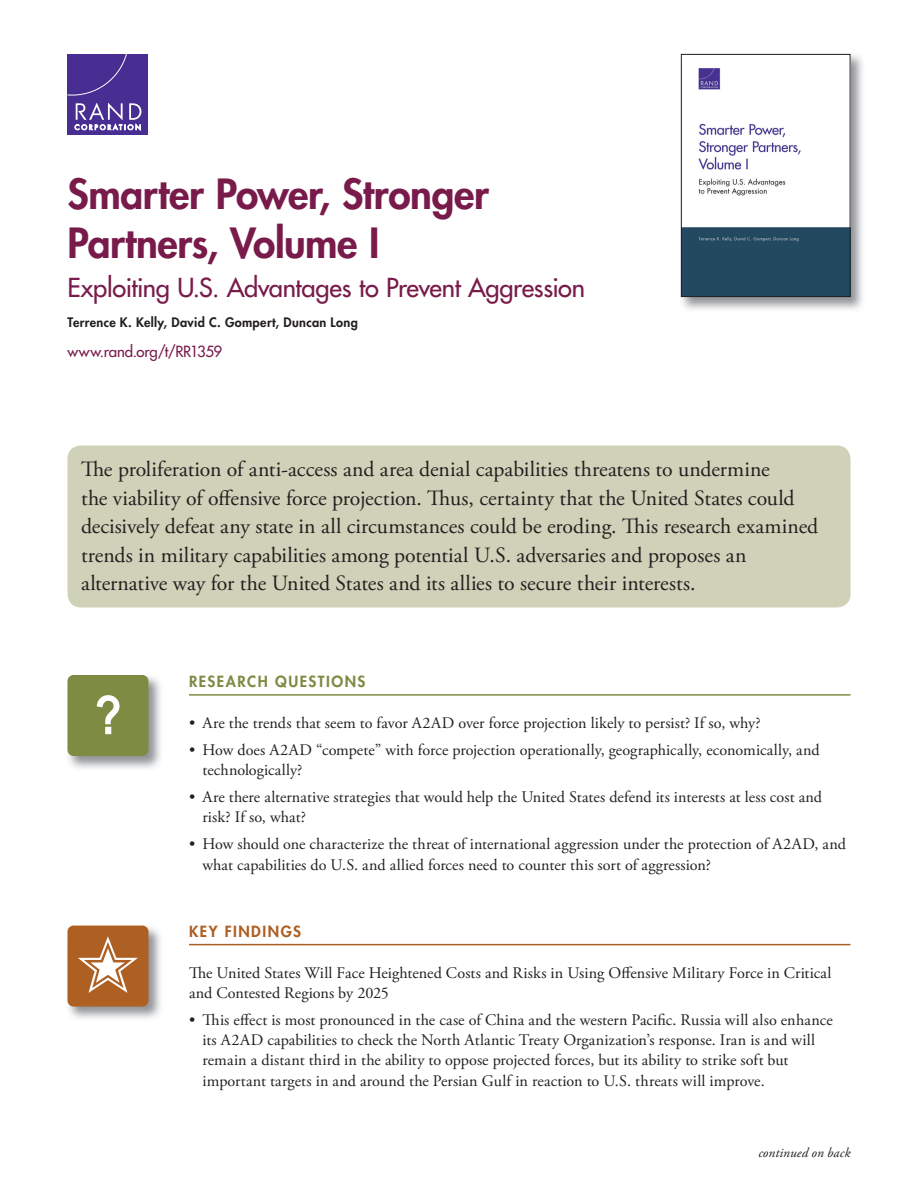
<style>
.page{position:relative;width:918px;height:1188px;background:#fff}
.page>*{position:absolute;margin:0;border:0;box-sizing:border-box;transform-origin:0 0}
.t1{font:700 54px "Arial Narrow";color:#fff}
.t2{font:800 40.5px/49.5px "Futura Std";letter-spacing:-.01em;color:#781b4b}
.t3{font:500 25.5px "Futura Std";letter-spacing:-.015em;color:#781b4b}
.t4{font:21.75px/28.5px "Adobe Garamond Pro";color:#231f20}
.t5{font:16.2px/20.2px "Adobe Garamond Pro";letter-spacing:.005em;color:#231f20}
.t6{font:500 15px "Futura Std";letter-spacing:-.01em;color:#781b4b}
.t7{font:800 15px "Futura Std";letter-spacing:.1em;color:#7d8b43}
.t8{font:800 15px "Futura Std";letter-spacing:.105em;color:#ae5f22}
.t9{font:italic 13.5px "Adobe Garamond Pro";letter-spacing:.005em;color:#231f20}
.t10{font:800 12.75px "Futura Std";letter-spacing:.025em;color:#231f20}
</style>
<div class="page">
<div style="left:68px;top:446px;width:782px;height:162px;background:#cfd1b8;border-radius:14px"></div>
<img style="left:680px;top:53px;width:183px;height:257px">
<img style="left:683px;top:56px;width:165px;height:239px">
<div style="left:681px;top:54px;width:169px;height:243px;border:1px solid #231f20"></div>
<img style="left:68px;top:675px;width:93px;height:94px">
<div style="left:67px;top:675px;width:81px;height:81px;background:#7d8b43;border-radius:6px"></div>
<img style="left:67px;top:925px;width:94px;height:94px">
<div style="left:67px;top:926px;width:81px;height:81px;background:#ae5f22;border-radius:6px"></div>
<hr style="left:189px;top:694px;width:661px;height:2px;background:#7d8b43">
<hr style="left:189px;top:944px;width:661px;height:1px;background:#ae5f22">
<div style="left:68px;top:54px;width:80px;height:81px;background:#482e92"></div>
<svg style="left:68px;top:54px;width:59px;height:42px"></svg>
<svg style="left:75px;top:103px;width:66px;height:28px"></svg>
<h2 class="t2" style="left:68px;top:173px;width:423px">Smarter Power, Stronger<br>Partners, Volume I</h2>
<h3 class="t3" style="left:68px;top:275px;width:519px">Exploiting U.S. Advantages to Prevent Aggression</h3>
<p class="t10" style="left:68px;top:317px;width:292px">Terrence K. Kelly, David C. Gompert, Duncan Long</p>
<p class="t6" style="left:68px;top:344px;width:156px">www.rand.org/t/RR1359</p>
<p class="t4" style="left:81px;top:457px;width:739px">The proliferation of anti-access and area denial capabilities threatens to undermine<br>the viability of offensive force projection. Thus, certainty that the United States could decisively defeat any state in all circumstances could be eroding. This research examined trends in military capabilities among potential U.S. adversaries and proposes an alternative way for the United States and its allies to secure their interests.</p>
<h1 class="t1" style="left:94px;top:684px;width:29px">?</h1>
<p class="t7" style="left:189px;top:675px;width:178px">RESEARCH QUESTIONS</p>
<p class="t5" style="left:189px;top:714px;width:573px">• Are the trends that seem to favor A2AD over force projection likely to persist? If so, why?</p>
<p class="t5" style="left:202px;top:741px;width:619px;text-indent:-13px">• How does A2AD “compete” with force projection operationally, geographically, economically, and technologically?</p>
<p class="t5" style="left:202px;top:788px;width:621px;text-indent:-13px">• Are there alternative strategies that would help the United States defend its interests at less cost and risk? If so, what?</p>
<p class="t5" style="left:202px;top:836px;width:645px;text-indent:-13px">• How should one characterize the threat of international aggression under the protection of A2AD, and what capabilities do U.S. and allied forces need to counter this sort of aggression?</p>
<p class="t8" style="left:189px;top:925px;width:113px">KEY FINDINGS</p>
<p class="t5" style="left:189px;top:964px;width:644px">The United States Will Face Heightened Costs and Risks in Using Offensive Military Force in Critical and Contested Regions by 2025</p>
<p class="t5" style="left:202px;top:1011px;width:632px;text-indent:-13px">• This effect is most pronounced in the case of China and the western Pacific. Russia will also enhance its A2AD capabilities to check the North Atlantic Treaty Organization’s response. Iran is and will remain a distant third in the ability to oppose projected forces, but its ability to strike soft but important targets in and around the Persian Gulf in reaction to U.S. threats will improve.</p>
<p class="t9" style="left:758px;top:1144px;width:94px">continued on back</p>
</div>
